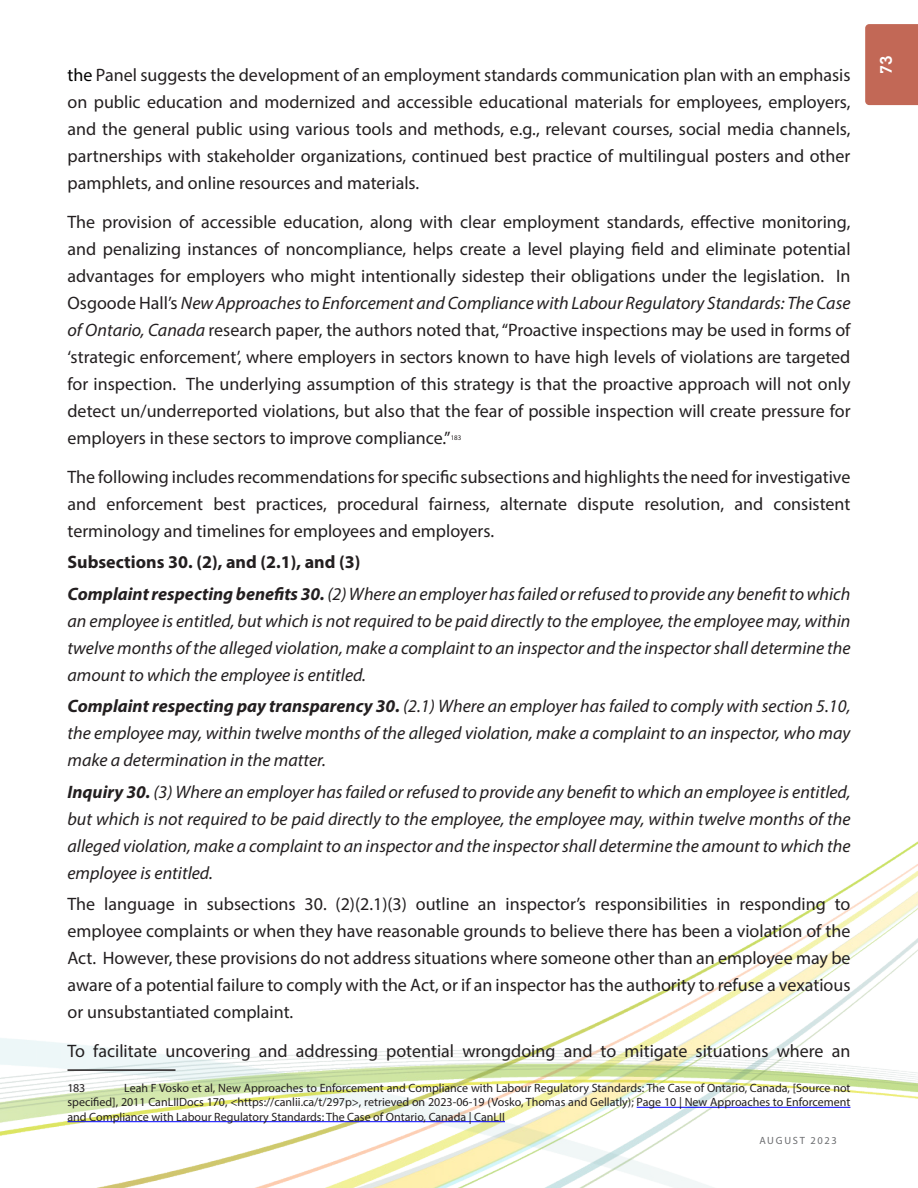
<style>
.page{position:relative;width:918px;height:1188px;background:#fff}
.page>*{position:absolute;margin:0;border:0;box-sizing:border-box;transform-origin:0 0}
.t1{font:18px/27px "Myriad Pro";color:#231f20;text-align:justify}
.t2{font:italic 18px/27px "Myriad Pro";color:#231f20;text-align:justify}
.t3{font:700 18px "Myriad Pro";color:#231f20}
.t4{font:700 16.2px "RNS Camelia";color:#fff}
.t5{font:12px/14.4px "Myriad Pro";color:#231f20;text-align:justify}
.t6{font:10.5px "Myriad Pro";letter-spacing:.16em;color:#6c6d70}
.t7{font:7.05px "Myriad Pro";color:#231f20}
.s1{color:#000}
.s2{font-style:italic}
.s3{font-weight:700}
</style>
<div class="page">
<img style="left:0;top:841px;width:918px;height:347px">
<div style="left:865px;top:24px;width:53px;height:81px;background:#c26856"></div>
<hr style="left:68px;top:1069px;width:108px;height:2px;background:#231f20">
<hr style="left:637px;top:1107px;width:214px;height:1px;background:#00f">
<hr style="left:68px;top:1121px;width:437px;height:1px;background:#00f">
<p class="t1" style="left:68px;top:61px;width:785px"><span class="s1">the</span> Panel suggests the development of an employment standards communication plan with an emphasis on public education and modernized and accessible educational materials for employees, employers, and the general public using various tools and methods, e.g., relevant courses, social media channels, partnerships with stakeholder organizations, continued best practice of multilingual posters and other pamphlets, and online resources and materials.</p>
<p class="t1" style="left:68px;top:208px;width:785px">The provision of accessible education, along with clear employment standards, effective monitoring, and penalizing instances of noncompliance, helps create a level playing field and eliminate potential advantages for employers who might intentionally sidestep their obligations under the legislation. In Osgoode Hall’s <span class="s2">New Approaches to Enforcement and Compliance with Labour Regulatory Standards: The Case of Ontario, Canada</span> research paper, the authors noted that, “Proactive inspections may be used in forms of ‘strategic enforcement’, where employers in sectors known to have high levels of violations are targeted for inspection. The underlying assumption of this strategy is that the proactive approach will not only detect un/underreported violations, but also that the fear of possible inspection will create pressure for employers in these sectors to improve compliance.”</p>
<p class="t7" style="left:451px;top:433px;width:12px">183</p>
<p class="t1" style="left:68px;top:463px;width:784px">The following includes recommendations for specific subsections and highlights the need for investigative and enforcement best practices, procedural fairness, alternate dispute resolution, and consistent terminology and timelines for employees and employers.</p>
<p class="t3" style="left:68px;top:551px;width:294px">Subsections 30. (2), and (2.1), and (3)</p>
<p class="t2" style="left:68px;top:580px;width:785px"><span class="s3">Complaint respecting benefits 30.</span> (2) Where an employer has failed or refused to provide any benefit to which an employee is entitled, but which is not required to be paid directly to the employee, the employee may, within twelve months of the alleged violation, make a complaint to an inspector and the inspector shall determine the amount to which the employee is entitled.</p>
<p class="t2" style="left:68px;top:693px;width:784px"><span class="s3">Complaint respecting pay transparency 30.</span> (2.1) Where an employer has failed to comply with section 5.10, the employee may, within twelve months of the alleged violation, make a complaint to an inspector, who may make a determination in the matter.</p>
<p class="t2" style="left:68px;top:778px;width:785px"><span class="s3">Inquiry 30.</span> (3) Where an employer has failed or refused to provide any benefit to which an employee is entitled, but which is not required to be paid directly to the employee, the employee may, within twelve months of the alleged violation, make a complaint to an inspector and the inspector shall determine the amount to which the employee is entitled.</p>
<p class="t1" style="left:68px;top:891px;width:785px">The language in subsections 30. (2)(2.1)(3) outline an inspector’s responsibilities in responding to employee complaints or when they have reasonable grounds to believe there has been a violation of the Act. However, these provisions do not address situations where someone other than an employee may be aware of a potential failure to comply with the Act, or if an inspector has the authority to refuse a vexatious or unsubstantiated complaint.</p>
<p class="t1" style="left:68px;top:1038px;width:784px">To facilitate uncovering and addressing potential wrongdoing and to mitigate situations where an</p>
<p class="t5" style="left:68px;top:1080px;width:19px">183</p>
<p class="t5" style="left:68px;top:1080px;width:785px;text-indent:57px">Leah F Vosko et al, New Approaches to Enforcement and Compliance with Labour Regulatory Standards: The Case of Ontario, Canada, [Source not specified], 2011 CanLIIDocs 170, &lt;https://canlii.ca/t/297p&gt;, retrieved on 2023-06-19 (Vosko, Thomas and Gellatly); Page 10 | New Approaches to Enforcement and Compliance with Labour Regulatory Standards: The Case of Ontario, Canada | CanLII</p>
<p class="t6" style="left:759px;top:1134px;width:79px">AUGUST 2023</p>
<p class="t4" style="left:876px;top:74px;width:20px;rotate:-90deg">73</p>
</div>
